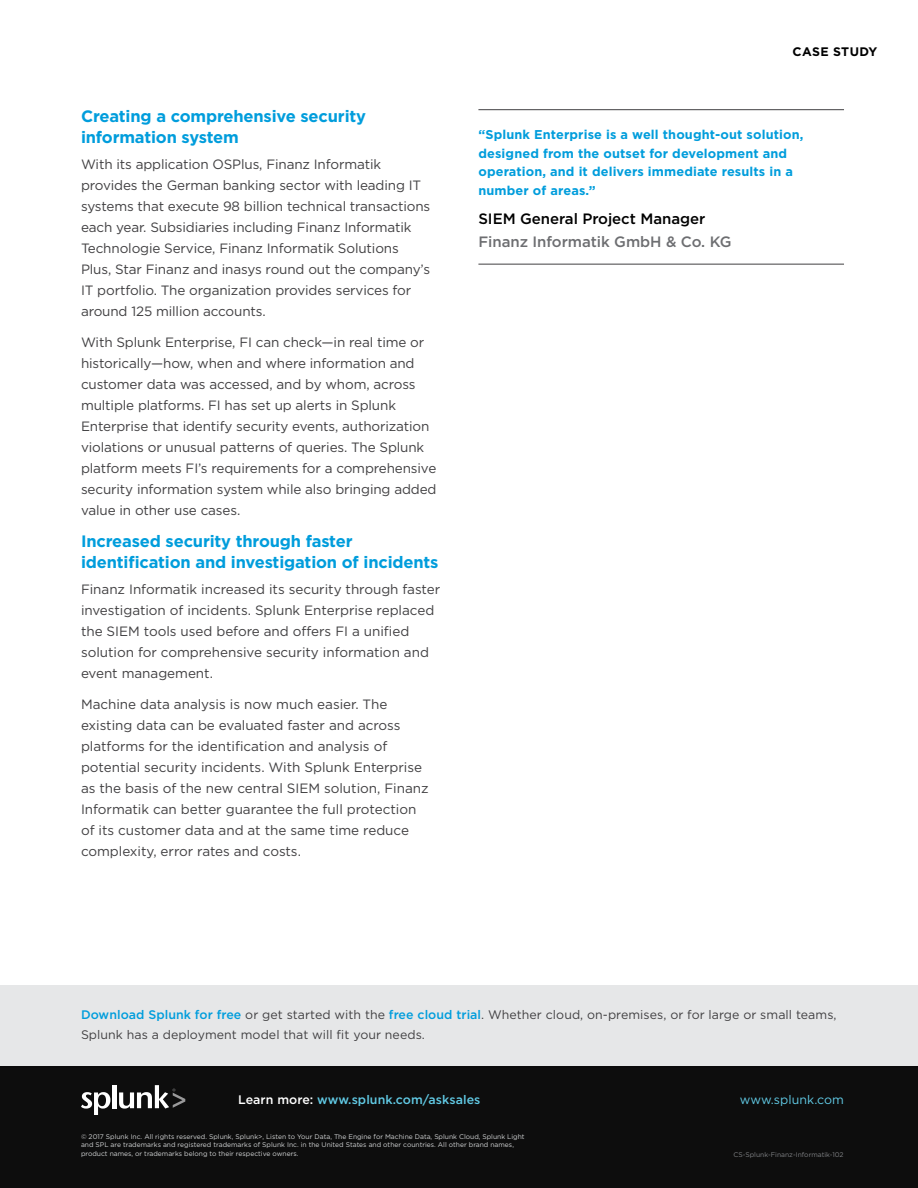
<style>
.page{position:relative;width:918px;height:1188px;background:#fff}
.page>*{position:absolute;margin:0;border:0;box-sizing:border-box;transform-origin:0 0}
.Blue_Subheads{font:700 16.5px/21px "Gotham";letter-spacing:-.01em;color:#009ddc}
.Quote_Company_Name{font:500 15px "Gotham";letter-spacing:-.005em;color:#6d6e71}
.Quote_Job_Title{font:500 15px "Gotham";letter-spacing:-.005em;color:#000}
.Body_Text{font:13.5px/21px "Gotham";letter-spacing:-.01em;color:#414042}
.Quote__Small{font:700 12.75px/18.8px "Gotham";letter-spacing:.01em;color:#009ddc}
.Learn_more{font:500 12.45px "Gotham";letter-spacing:.005em;color:#61cae5}
.Download_box_body_te{font:12.45px "Gotham";letter-spacing:.005em;color:#61cae5}
.Download_box_body_te-2{font:12.3px/19.5px "Gotham";letter-spacing:.005em;color:#414042}
.t1{font:700 12.3px "Gotham";letter-spacing:.03em;color:#000}
.Copyright{font:6.75px/8.7px "Gotham";color:#d1d3d4}
.Filename{font:6.75px "Gotham";color:#808285}
.s1{font-weight:500;font-size:12.45px;color:#009ddc}
.s2{color:#fff}
</style>
<div class="page">
<div style="left:0;top:986px;width:918px;height:82px;background:#e6e7e8"></div>
<div style="left:0;top:1066px;width:918px;height:122px;background:#0d0d0d"></div>
<svg style="left:81px;top:1092px;width:29px;height:22px"></svg>
<hr style="left:112px;top:1085px;width:4px;height:23px;background:#fff">
<svg style="left:119px;top:1085px;width:66px;height:24px"></svg>
<hr style="left:478px;top:109px;width:366px;height:1px;background:#414042">
<hr style="left:478px;top:264px;width:366px;height:1px;background:#414042">
<p class="Blue_Subheads" style="left:81px;top:106px;width:287px">Creating a comprehensive security information system</p>
<p class="Body_Text" style="left:81px;top:153px;width:351px">With its application OSPlus, Finanz Informatik provides the German banking sector with leading IT systems that execute 98 billion technical transactions each year. Subsidiaries including Finanz Informatik Technologie Service, Finanz Informatik Solutions Plus, Star Finanz and inasys round out the company’s IT portfolio. The organization provides services for around 125 million accounts.</p>
<p class="Body_Text" style="left:81px;top:332px;width:357px">With Splunk Enterprise, FI can check—in real time or historically—how, when and where information and customer data was accessed, and by whom, across multiple platforms. FI has set up alerts in Splunk Enterprise that identify security events, authorization violations or unusual patterns of queries. The Splunk platform meets FI’s requirements for a comprehensive security information system while also bringing added value in other use cases.</p>
<p class="Blue_Subheads" style="left:81px;top:531px;width:359px">Increased security through faster identification and investigation of incidents</p>
<p class="Body_Text" style="left:81px;top:578px;width:361px">Finanz Informatik increased its security through faster investigation of incidents. Splunk Enterprise replaced the SIEM tools used before and offers FI a unified solution for comprehensive security information and event management.</p>
<p class="Body_Text" style="left:81px;top:694px;width:349px">Machine data analysis is now much easier. The existing data can be evaluated faster and across platforms for the identification and analysis of potential security incidents. With Splunk Enterprise as the basis of the new central SIEM solution, Finanz Informatik can better guarantee the full protection of its customer data and at the same time reduce complexity, error rates and costs.</p>
<p class="t1" style="left:793px;top:43px;width:86px">CASE STUDY</p>
<p class="Quote__Small" style="left:478px;top:125px;width:327px">“Splunk Enterprise is a well thought-out solution, designed from the outset for development and operation, and it delivers immediate results in a number of areas.”</p>
<p class="Quote_Job_Title" style="left:478px;top:209px;width:228px">SIEM General Project Manager</p>
<p class="Quote_Company_Name" style="left:478px;top:231px;width:255px">Finanz Informatik GmbH &amp; Co. KG</p>
<p class="Download_box_body_te-2" style="left:81px;top:1005px;width:757px"><span class="s1">Download Splunk for free</span> or get started with the <span class="s1">free cloud trial</span>. Whether cloud, on-premises, or for large or small teams,<br>Splunk has a deployment model that will fit your needs.</p>
<p class="Learn_more" style="left:238px;top:1091px;width:244px"><span class="s2">Learn more:</span> www.splunk.com/asksales</p>
<p class="Download_box_body_te" style="left:740px;top:1092px;width:106px">www.splunk.com</p>
<p class="Copyright" style="left:81px;top:1132px;width:445px">© 2017 Splunk Inc. All rights reserved. Splunk, Splunk&gt;, Listen to Your Data, The Engine for Machine Data, Splunk Cloud, Splunk Light and SPL are trademarks and registered trademarks of Splunk Inc. in the United States and other countries. All other brand names, product names, or trademarks belong to their respective owners.</p>
<p class="Filename" style="left:733px;top:1150px;width:112px">CS-Splunk-Finanz-Informatik-102</p>
</div>
